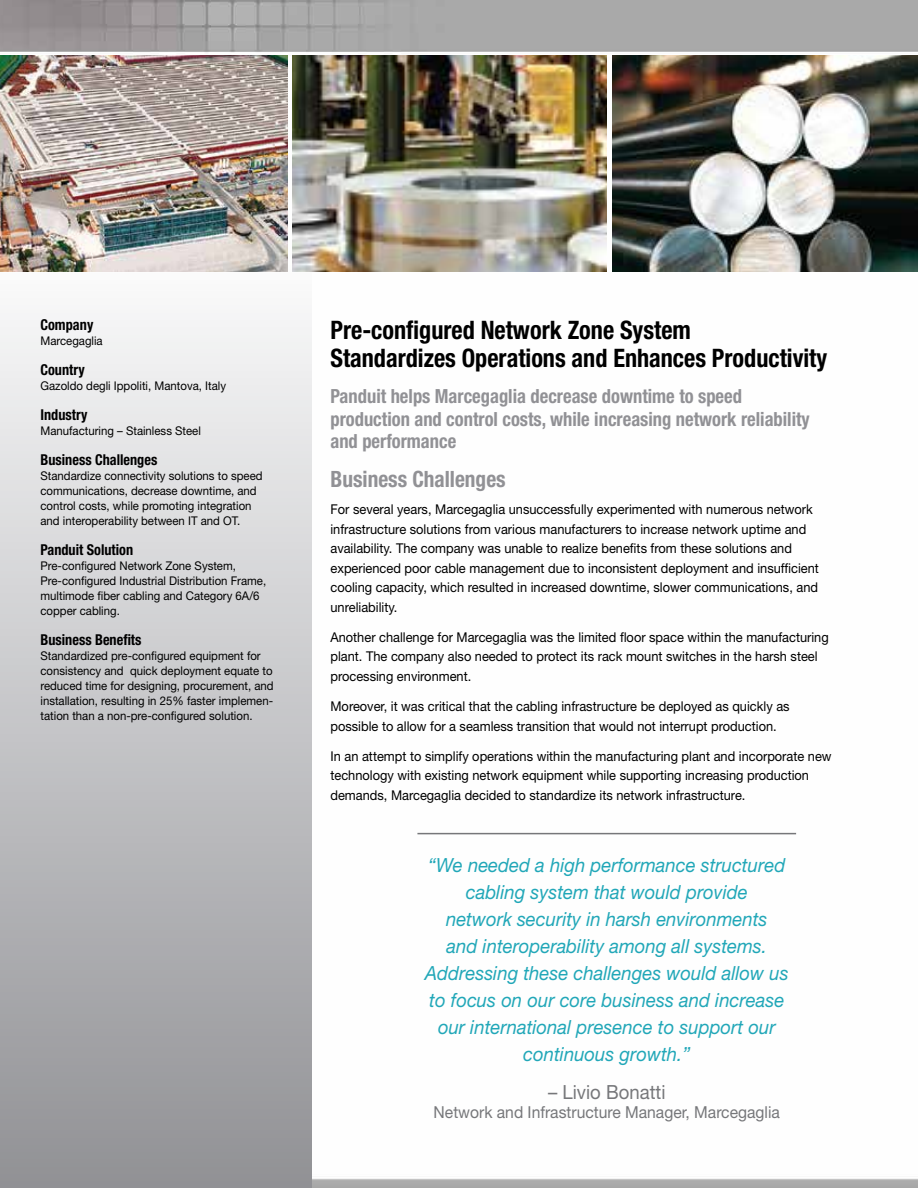
<style>
.page{position:relative;width:918px;height:1188px;background:#fff}
.page>*{position:absolute;margin:0;border:0;box-sizing:border-box;transform-origin:0 0}
.t1{font:700 condensed 25.5px/28.5px "Helvetica Neue LT Std";color:#000;scale:.95 1}
.t2{font:700 condensed 22.5px "Helvetica Neue LT Std";color:#919195;scale:.95 1}
.t3{font:italic 19.5px/27px "Helvetica Neue";color:#21a7b8;text-align:center;scale:.95 1}
.t4{font:700 condensed 19.5px/22.5px "Helvetica Neue LT Std";color:#919195;scale:.95 1}
.t5{font:19.5px "Helvetica Neue";color:#76777a;scale:.95 1}
.t6{font:16.5px "Helvetica Neue";color:#76777a;scale:.95 1}
.t7{font:700 condensed 15px "Helvetica Neue LT Std";color:#000;scale:.95 1}
.t8{font:13.5px/19.5px "Helvetica Neue LT Std";color:#000;scale:.95 1}
.t9{font:12px/15px "Helvetica Neue LT Std";color:#000;scale:.95 1}
</style>
<div class="page">
<img style="left:0;top:0;width:918px;height:1188px">
<div style="left:0;top:261px;width:311px;height:927px;background:linear-gradient(to bottom,#fbfbfc,#909094)"></div>
<img style="left:0;top:56px;width:287px;height:216px">
<img style="left:292px;top:56px;width:315px;height:216px">
<img style="left:612px;top:56px;width:306px;height:216px">
<hr style="left:417px;top:833px;width:379px;height:1px;background:#76777a">
<p class="t7" style="left:40px;top:316px;width:57px">Company</p>
<p class="t9" style="left:40px;top:333px;width:67px">Marcegaglia</p>
<p class="t7" style="left:40px;top:361px;width:48px">Country</p>
<p class="t9" style="left:40px;top:378px;width:197px">Gazoldo degli Ippoliti, Mantova, Italy</p>
<p class="t7" style="left:40px;top:406px;width:51px">Industry</p>
<p class="t9" style="left:40px;top:423px;width:170px">Manufacturing – Stainless Steel</p>
<p class="t7" style="left:40px;top:451px;width:124px">Business Challenges</p>
<p class="t9" style="left:40px;top:468px;width:235px">Standardize connectivity solutions to speed communications, decrease downtime, and control costs, while promoting integration and interoperability between IT and OT.</p>
<p class="t7" style="left:40px;top:541px;width:99px">Panduit Solution</p>
<p class="t9" style="left:40px;top:558px;width:239px">Pre-configured Network Zone System, Pre-configured Industrial Distribution Frame, multimode fiber cabling and Category 6A/6 copper cabling.</p>
<p class="t7" style="left:40px;top:631px;width:108px">Business Benefits</p>
<p class="t9" style="left:40px;top:648px;width:247px">Standardized pre-configured equipment for consistency and quick deployment equate to reduced time for designing, procurement, and installation, resulting in 25% faster implemen&shy;tation than a non-pre-configured solution.</p>
<h1 class="t1" style="left:330px;top:315px;width:524px">Pre-configured Network Zone System<br>Standardizes Operations and Enhances Productivity</h1>
<h3 class="t4" style="left:330px;top:385px;width:506px">Panduit helps Marcegaglia decrease downtime to speed production and control costs, while increasing network reliability and performance</h3>
<h2 class="t2" style="left:330px;top:465px;width:186px">Business Challenges</h2>
<p class="t8" style="left:330px;top:499px;width:516px">For several years, Marcegaglia unsuccessfully experimented with numerous network infrastructure solutions from various manufacturers to increase network uptime and availability. The company was unable to realize benefits from these solutions and experienced poor cable management due to inconsistent deployment and insufficient cooling capacity, which resulted in increased downtime, slower communications, and unreliability.</p>
<p class="t8" style="left:330px;top:627px;width:526px">Another challenge for Marcegaglia was the limited floor space within the manufacturing plant. The company also needed to protect its rack mount switches in the harsh steel processing environment.</p>
<p class="t8" style="left:330px;top:696px;width:485px">Moreover, it was critical that the cabling infrastructure be deployed as quickly as possible to allow for a seamless transition that would not interrupt production.</p>
<p class="t8" style="left:330px;top:746px;width:529px">In an attempt to simplify operations within the manufacturing plant and incorporate new technology with existing network equipment while supporting increasing production demands, Marcegaglia decided to standardize its network infrastructure.</p>
<p class="t3" style="left:425px;top:851px;width:384px">“We needed a high performance structured cabling system that would provide<br>network security in harsh environments<br>and interoperability among all systems.<br>Addressing these challenges would allow us to focus on our core business and increase our international presence to support our continuous growth.”</p>
<h3 class="t5" style="left:548px;top:1080px;width:125px">– Livio Bonatti</h3>
<p class="t6" style="left:434px;top:1103px;width:366px">Network and Infrastructure Manager, Marcegaglia</p>
</div>
